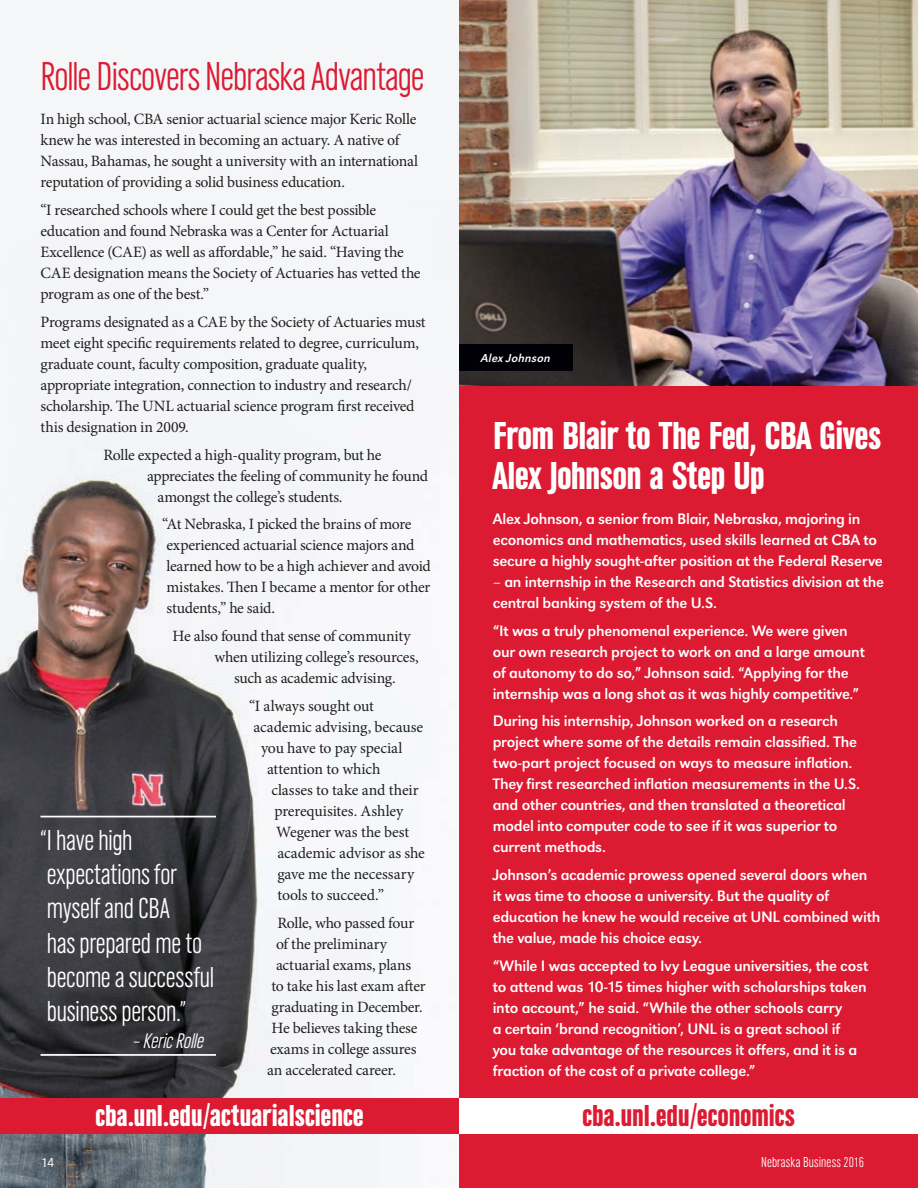
<style>
.page{position:relative;width:918px;height:1188px;background:#fff}
.page>*{position:absolute;margin:0;border:0;box-sizing:border-box;transform-origin:0 0}
.t1{font:42px "URW Grotesk TOT Lig Con";letter-spacing:-.02em;color:#dc1a32}
.t2{font:40.5px/40.5px "URW Grotesk TOT Bol Con";letter-spacing:-.03em;color:#fff}
.t3{font:31.5px "URW Grotesk TOT Bol Con";letter-spacing:-.015em;color:#fff}
.t4{font:31.5px "URW Grotesk TOT Bol Con";letter-spacing:-.015em;color:#dc1a32}
.t5{font:30px/34.3px "URW Grotesk TOT Lig Con";letter-spacing:-.01em;color:#fff}
.t6{font:italic 22.05px "URW Grotesk TOT Lig Con";color:#fff}
.t7{font:15.75px/21px "Minion Pro";letter-spacing:-.015em;color:#231f20}
.t8{font:15.75px/21px "URW Grotesk T";letter-spacing:-.015em;color:#fff}
.t9{font:15px "URW Grotesk TOT Lig Con";letter-spacing:.01em;color:#fff}
.t10{font:13.5px "URW Grotesk T Ligh";color:#fff}
.Donor_Plain{font:12px "URW Grotesk T Regu Obli";letter-spacing:.01em;color:#fff}
</style>
<div class="page">
<div style="left:459px;top:0;width:459px;height:1188px;background:#dc1a32"></div>
<div style="left:0;top:0;width:459px;height:1188px;background:#f4f6f8"></div>
<img style="left:0;top:477px;width:258px;height:711px">
<hr style="left:40px;top:816px;width:176px;height:1px;background:#fff">
<hr style="left:40px;top:1054px;width:176px;height:2px;background:#fff">
<img style="left:459px;top:0;width:459px;height:385px">
<div style="left:459px;top:1098px;width:459px;height:36px;background:#fff"></div>
<div style="left:0;top:1098px;width:459px;height:36px;background:#dc1a32"></div>
<div style="left:459px;top:345px;width:114px;height:26px;background:#000006"></div>
<p class="t1" style="left:40px;top:55px;width:386px">Rolle Discovers Nebraska Advantage</p>
<p class="t7" style="left:40px;top:109px;width:379px">In high school, CBA senior actuarial science major Keric Rolle knew he was interested in becoming an actuary. A native of Nassau, Bahamas, he sought a university with an international reputation of providing a solid business education.</p>
<p class="t7" style="left:40px;top:200px;width:382px">“I researched schools where I could get the best possible education and found Nebraska was a Center for Actuarial Excellence (CAE) as well as affordable,” he said. “Having the CAE designation means the Society of Actuaries has vetted the program as one of the best.”</p>
<p class="t7" style="left:40px;top:311px;width:387px">Programs designated as a CAE by the Society of Actuaries must meet eight specific requirements related to degree, curriculum, graduate count, faculty composition, graduate quality, appropriate integration, connection to industry and research/ scholarship. The UNL actuarial science program first received this designation in 2009.</p>
<p class="t7" style="left:104px;top:444px;width:280px">Rolle expected a high-quality program, but he</p>
<p class="t7" style="left:147px;top:465px;width:283px">appreciates the feeling of community he found</p>
<p class="t7" style="left:158px;top:486px;width:187px">amongst the college’s students.</p>
<p class="t7" style="left:162px;top:514px;width:270px">“At Nebraska, I picked the brains of more experienced actuarial science majors and learned how to be a high achiever and avoid mistakes. Then I became a mentor for other students,” he said.</p>
<p class="t7" style="left:172px;top:626px;width:240px">He also found that sense of community</p>
<p class="t7" style="left:214px;top:647px;width:206px">when utilizing college’s resources,</p>
<p class="t7" style="left:234px;top:668px;width:163px">such as academic advising.</p>
<p class="t7" style="left:249px;top:695px;width:127px">“I always sought out</p>
<p class="t7" style="left:254px;top:716px;width:171px">academic advising, because</p>
<p class="t7" style="left:261px;top:737px;width:143px">you have to pay special</p>
<p class="t7" style="left:267px;top:758px;width:115px">attention to which</p>
<p class="t7" style="left:272px;top:779px;width:149px">classes to take and their</p>
<p class="t7" style="left:274px;top:800px;width:130px">prerequisites. Ashley</p>
<p class="t7" style="left:276px;top:821px;width:135px">Wegener was the best</p>
<p class="t7" style="left:278px;top:842px;width:149px">academic advisor as she</p>
<p class="t7" style="left:278px;top:863px;width:138px">gave me the necessary</p>
<p class="t7" style="left:278px;top:884px;width:108px">tools to succeed.”</p>
<p class="t7" style="left:278px;top:912px;width:138px">Rolle, who passed four</p>
<p class="t7" style="left:276px;top:933px;width:113px">of the preliminary</p>
<p class="t7" style="left:276px;top:954px;width:137px">actuarial exams, plans</p>
<p class="t7" style="left:272px;top:975px;width:156px">to take his last exam after</p>
<p class="t7" style="left:272px;top:996px;width:153px">graduating in December.</p>
<p class="t7" style="left:272px;top:1017px;width:148px">He believes taking these</p>
<p class="t7" style="left:270px;top:1038px;width:148px">exams in college assures</p>
<p class="t7" style="left:267px;top:1059px;width:131px">an accelerated career.</p>
<p class="t5" style="left:40px;top:823px;width:175px">“I have high expectations for myself and CBA<br>has prepared me to become a successful business person.”</p>
<p class="t6" style="left:132px;top:1029px;width:78px">–KericRolle</p>
<p class="Donor_Plain" style="left:481px;top:351px;width:71px">Alex Johnson</p>
<p class="t2" style="left:493px;top:416px;width:390px">From Blair to The Fed, CBA Gives<br>Alex Johnson a Step Up</p>
<p class="t8" style="left:493px;top:508px;width:392px">Alex Johnson, a senior from Blair, Nebraska, majoring in economics and mathematics, used skills learned at CBA to secure a highly sought-after position at the Federal Reserve</p>
<p class="t8" style="left:493px;top:571px;width:393px">– an internship in the Research and Statistics division at the central banking system of the U.S.</p>
<p class="t8" style="left:493px;top:620px;width:374px">“It was a truly phenomenal experience. We were given our own research project to work on and a large amount of autonomy to do so,” Johnson said. “Applying for the internship was a long shot as it was highly competitive.”</p>
<p class="t8" style="left:493px;top:711px;width:369px">During his internship, Johnson worked on a research project where some of the details remain classified. The two-part project focused on ways to measure inflation.<br>They first researched inflation measurements in the U.S. and other countries, and then translated a theoretical model into computer code to see if it was superior to current methods.</p>
<p class="t8" style="left:493px;top:864px;width:389px">Johnson’s academic prowess opened several doors when<br>it was time to choose a university. But the quality of education he knew he would receive at UNL combined with the value, made his choice easy.</p>
<p class="t8" style="left:493px;top:955px;width:377px">“While I was accepted to Ivy League universities, the cost to attend was 10-15 times higher with scholarships taken into account,” he said. “While the other schools carry<br>a certain ‘brand recognition’, UNL is a great school if<br>you take advantage of the resources it offers, and it is a fraction of the cost of a private college.”</p>
<p class="t3" style="left:95px;top:1099px;width:270px">cba.unl.edu/actuarialscience</p>
<p class="t4" style="left:582px;top:1099px;width:215px">cba.unl.edu/economics</p>
<p class="t10" style="left:40px;top:1155px;width:16px">14</p>
<p class="t9" style="left:761px;top:1154px;width:104px">Nebraska Business 2016</p>
</div>
